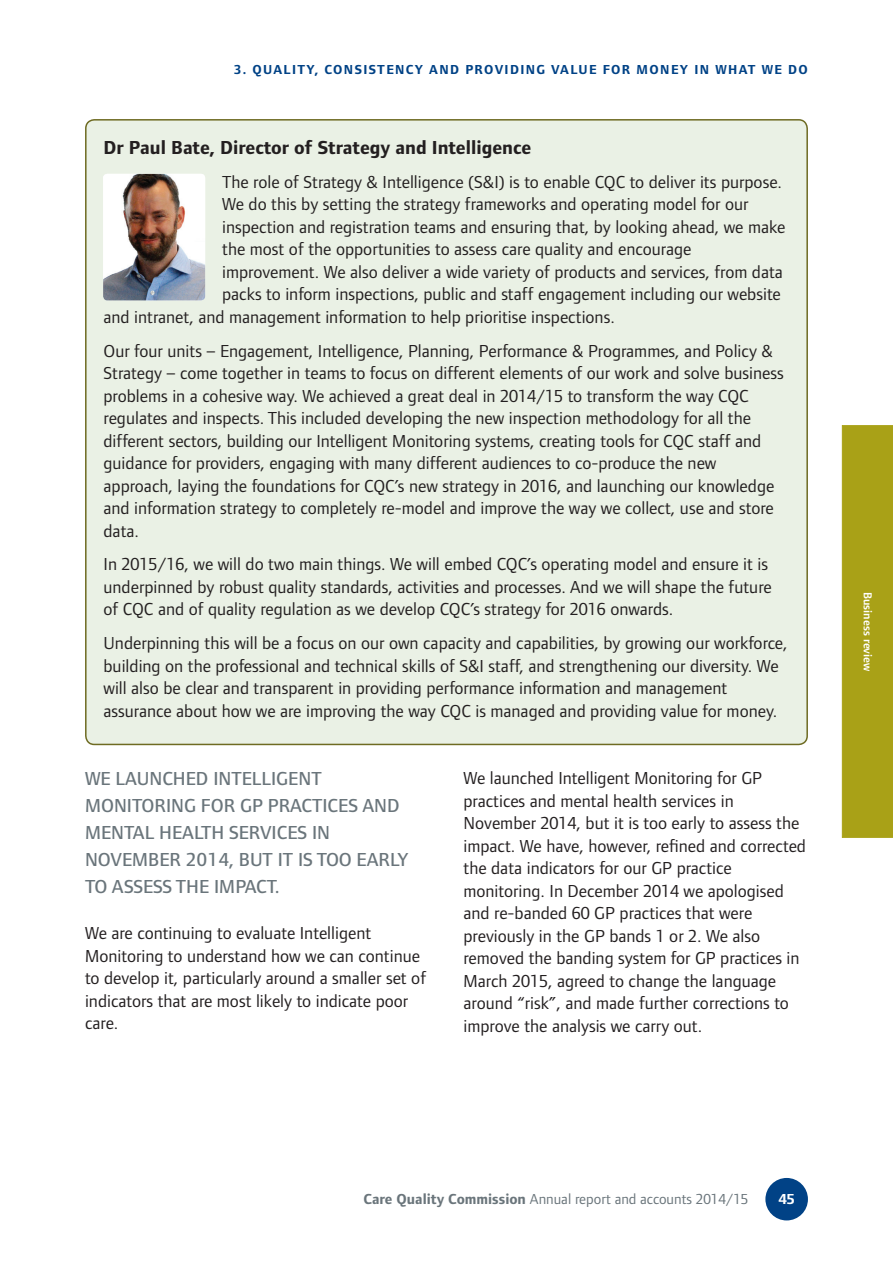
<style>
.page{position:relative;width:893px;height:1263px;background:#fff}
.page>*{position:absolute;margin:0;border:0;box-sizing:border-box;transform-origin:0 0}
.t1{font:500 19.5px/27px "Foundry Form Sans";color:#6a757b}
.t2{font:700 19.5px "Foundry Form Sans";color:#231f20}
.t3{font:18px/22.5px "Foundry Form Sans";color:#231f20}
.t4{font:15px "Foundry Form Sans";color:#6a757b}
.t5{font:700 15px "Foundry Form Sans";color:#fff}
.t6{font:700 13.5px "Foundry Form Sans";letter-spacing:.1em;color:#014286}
.t7{font:600 12px "Foundry Form Sans";color:#fff}
.s1{font-weight:700}
</style>
<div class="page">
<div style="left:765px;top:1178px;width:43px;height:42px;background:#014286;border-radius:50%"></div>
<div style="left:842px;top:425px;width:51px;height:413px;background:#a9a117"></div>
<div style="left:86px;top:120px;width:721px;height:624px;background:#eaf1e5;border-radius:9px"></div>
<img style="left:103px;top:174px;width:102px;height:126px">
<p class="t6" style="left:234px;top:62px;width:575px">3. QUALITY, CONSISTENCY AND PROVIDING VALUE FOR MONEY IN WHAT WE DO</p>
<p class="t2" style="left:104px;top:137px;width:429px">Dr Paul Bate, Director of Strategy and Intelligence</p>
<p class="t3" style="left:222px;top:171px;width:561px">The role of Strategy &amp; Intelligence (S&amp;I) is to enable CQC to deliver its purpose.</p>
<p class="t3" style="left:222px;top:193px;width:528px">We do this by setting the strategy frameworks and operating model for our</p>
<p class="t3" style="left:222px;top:216px;width:565px">inspection and registration teams and ensuring that, by looking ahead, we make</p>
<p class="t3" style="left:222px;top:238px;width:471px">the most of the opportunities to assess care quality and encourage</p>
<p class="t3" style="left:222px;top:261px;width:562px">improvement. We also deliver a wide variety of products and services, from data</p>
<p class="t3" style="left:222px;top:283px;width:560px">packs to inform inspections, public and staff engagement including our website</p>
<p class="t3" style="left:104px;top:306px;width:513px">and intranet, and management information to help prioritise inspections.</p>
<p class="t3" style="left:104px;top:339px;width:682px">Our four units – Engagement, Intelligence, Planning, Performance &amp; Programmes, and Policy &amp; Strategy – come together in teams to focus on different elements of our work and solve business problems in a cohesive way. We achieved a great deal in 2014/15 to transform the way CQC regulates and inspects. This included developing the new inspection methodology for all the different sectors, building our Intelligent Monitoring systems, creating tools for CQC staff and guidance for providers, engaging with many different audiences to co-produce the new approach, laying the foundations for CQC’s new strategy in 2016, and launching our knowledge and information strategy to completely re-model and improve the way we collect, use and store data.</p>
<p class="t3" style="left:104px;top:553px;width:670px">In 2015/16, we will do two main things. We will embed CQC’s operating model and ensure it is underpinned by robust quality standards, activities and processes. And we will shape the future of CQC and of quality regulation as we develop CQC’s strategy for 2016 onwards.</p>
<p class="t3" style="left:104px;top:632px;width:686px">Underpinning this will be a focus on our own capacity and capabilities, by growing our workforce, building on the professional and technical skills of S&amp;I staff, and strengthening our diversity. We will also be clear and transparent in providing performance information and management assurance about how we are improving the way CQC is managed and providing value for money.</p>
<p class="t1" style="left:85px;top:765px;width:325px">WE LAUNCHED INTELLIGENT<br>MONITORING FOR GP PRACTICES AND<br>MENTAL HEALTH SERVICES IN<br>NOVEMBER 2014, BUT IT IS TOO EARLY<br>TO ASSESS THE IMPACT.</p>
<p class="t3" style="left:85px;top:922px;width:343px">We are continuing to evaluate Intelligent Monitoring to understand how we can continue to develop it, particularly around a smaller set of indicators that are most likely to indicate poor care.</p>
<p class="t3" style="left:463px;top:767px;width:344px">We launched Intelligent Monitoring for GP practices and mental health services in November 2014, but it is too early to assess the impact. We have, however, refined and corrected the data indicators for our GP practice monitoring. In December 2014 we apologised and re-banded 60 GP practices that were previously in the GP bands 1 or 2. We also removed the banding system for GP practices in March 2015, agreed to change the language around “risk”, and made further corrections to improve the analysis we carry out.</p>
<p class="t7" style="left:875px;top:592px;width:81px;rotate:90deg">Business review</p>
<p class="t4" style="left:364px;top:1190px;width:386px"><span class="s1">Care Quality Commission</span> Annual report and accounts 2014/15</p>
<p class="t5" style="left:779px;top:1190px;width:17px">45</p>
</div>
